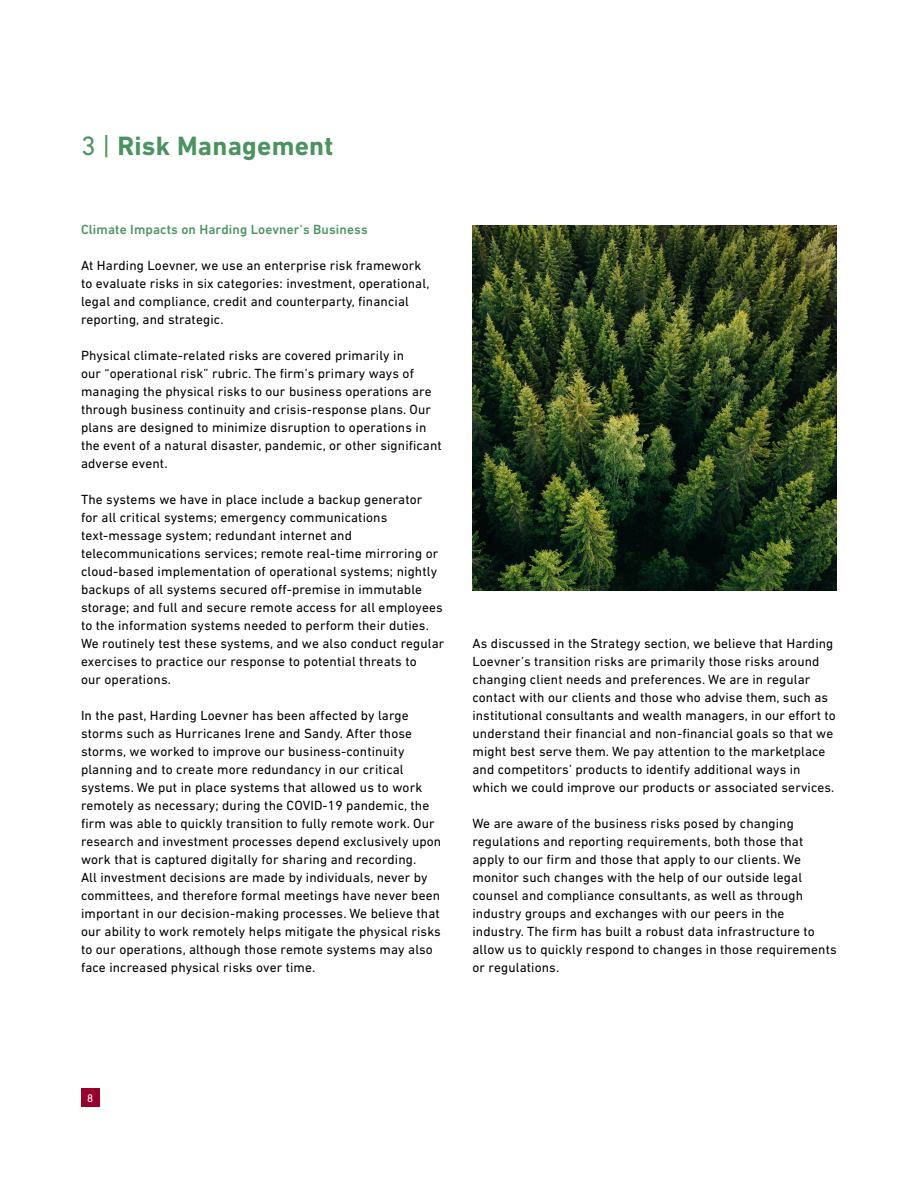
<style>
.page{position:relative;width:918px;height:1188px;background:#fff}
.page>*{position:absolute;margin:0;border:0;box-sizing:border-box;transform-origin:0 0}
.t1{font:700 27px "DIN Next LT Pro";letter-spacing:.01em;color:#4b9461}
.t2{font:13.5px/18px "DIN Next LT Pro";letter-spacing:.01em;color:#000}
.t3{font:500 13.5px "DIN Next LT Pro";letter-spacing:.01em;color:#4b9461}
.t4{font:11.25px "DIN Next LT Pro";color:#fff}
.s1{font-weight:400}
</style>
<div class="page">
<div style="left:81px;top:1089px;width:18px;height:18px;background:#98002e"></div>
<img style="left:472px;top:226px;width:365px;height:364px">
<h1 class="t1" style="left:81px;top:130px;width:254px"><span class="s1">3 |</span> Risk Management</h1>
<p class="t3" style="left:81px;top:222px;width:288px">Climate Impacts on Harding Loevner’s Business</p>
<p class="t2" style="left:81px;top:256px;width:350px">At Harding Loevner, we use an enterprise risk framework to evaluate risks in six categories: investment, operational, legal and compliance, credit and counterparty, financial reporting, and strategic.</p>
<p class="t2" style="left:81px;top:346px;width:362px">Physical climate-related risks are covered primarily in<br>our “operational risk” rubric. The firm’s primary ways of managing the physical risks to our business operations are through business continuity and crisis-response plans. Our plans are designed to minimize disruption to operations in the event of a natural disaster, pandemic, or other significant adverse event.</p>
<p class="t2" style="left:81px;top:490px;width:365px">The systems we have in place include a backup generator<br>for all critical systems; emergency communications text-message system; redundant internet and telecommunications services; remote real-time mirroring or cloud-based implementation of operational systems; nightly backups of all systems secured off-premise in immutable storage; and full and secure remote access for all employees to the information systems needed to perform their duties.<br>We routinely test these systems, and we also conduct regular exercises to practice our response to potential threats to<br>our operations.</p>
<p class="t2" style="left:81px;top:706px;width:362px">In the past, Harding Loevner has been affected by large storms such as Hurricanes Irene and Sandy. After those storms, we worked to improve our business-continuity planning and to create more redundancy in our critical systems. We put in place systems that allowed us to work remotely as necessary; during the COVID-19 pandemic, the firm was able to quickly transition to fully remote work. Our research and investment processes depend exclusively upon work that is captured digitally for sharing and recording.<br>All investment decisions are made by individuals, never by committees, and therefore formal meetings have never been important in our decision-making processes. We believe that our ability to work remotely helps mitigate the physical risks to our operations, although those remote systems may also face increased physical risks over time.</p>
<p class="t2" style="left:472px;top:634px;width:365px">As discussed in the Strategy section, we believe that Harding Loevner’s transition risks are primarily those risks around changing client needs and preferences. We are in regular contact with our clients and those who advise them, such as institutional consultants and wealth managers, in our effort to understand their financial and non-financial goals so that we might best serve them. We pay attention to the marketplace and competitors’ products to identify additional ways in which we could improve our products or associated services.</p>
<p class="t2" style="left:472px;top:814px;width:366px">We are aware of the business risks posed by changing regulations and reporting requirements, both those that apply to our firm and those that apply to our clients. We monitor such changes with the help of our outside legal counsel and compliance consultants, as well as through industry groups and exchanges with our peers in the industry. The firm has built a robust data infrastructure to allow us to quickly respond to changes in those requirements or regulations.</p>
<p class="t4" style="left:87px;top:1092px;width:8px">8</p>
</div>
